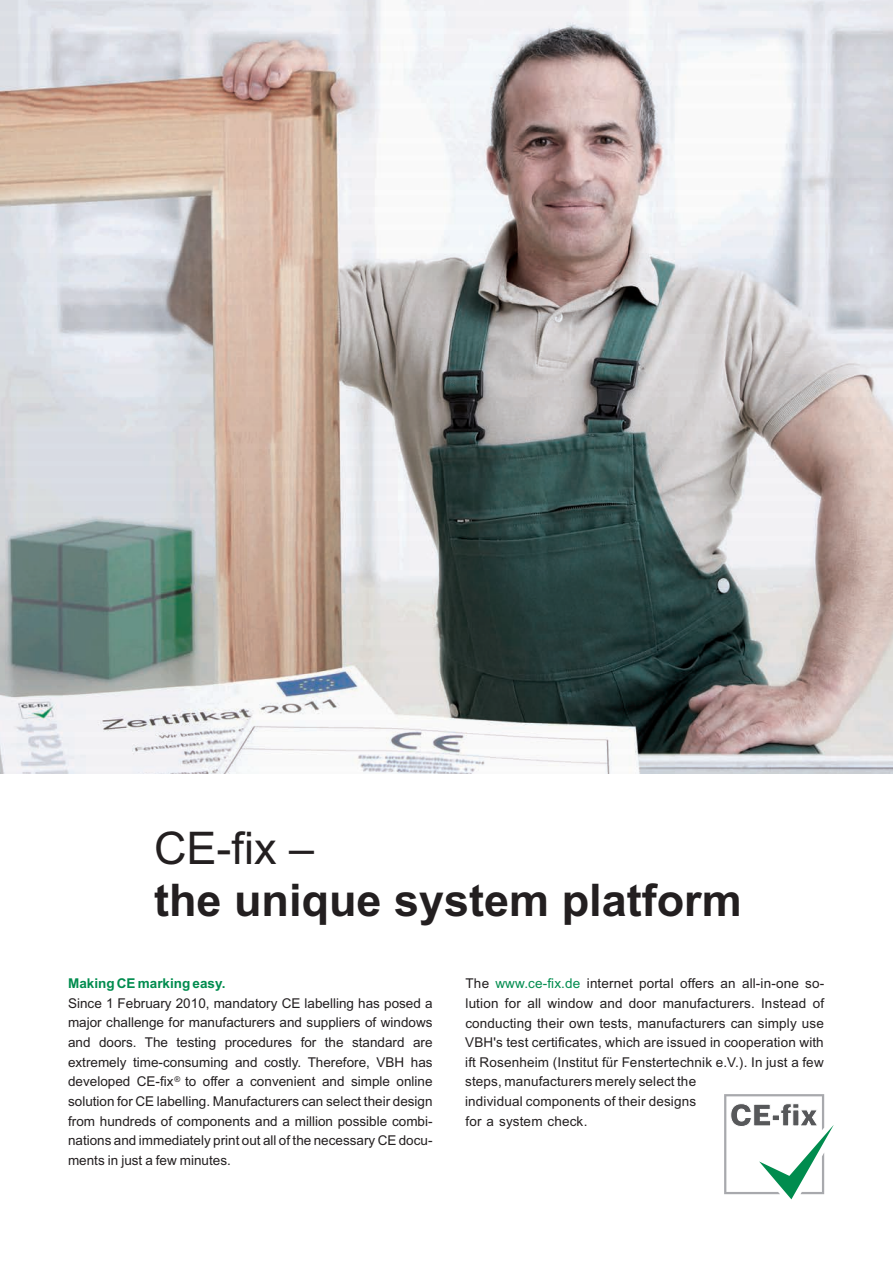
<style>
.page{position:relative;width:893px;height:1263px;background:#fff}
.page>*{position:absolute;margin:0;border:0;box-sizing:border-box;transform-origin:0 0}
.t1{font:700 45px "Arial";color:#231f20}
.t2{font:45px "Arial";color:#231f20}
.t3{font:13.5px/19.6px "Arial";letter-spacing:.01em;color:#231f20;text-align:justify}
.t4{font:700 13.5px "Arial";color:#008c4e}
.t5{font:13.5px "Arial";letter-spacing:.015em;color:#008c4e}
.t6{font:7.95px "Arial";color:#231f20}
</style>
<div class="page">
<img style="left:0;top:0;width:893px;height:774px">
<svg style="left:724px;top:1094px;width:110px;height:105px"></svg>
<h1 class="t2" style="left:154px;top:819px;width:162px">CE-fix –</h1>
<h1 class="t1" style="left:154px;top:871px;width:589px">the unique system platform</h1>
<p class="t4" style="left:68px;top:975px;width:159px">Making CE marking easy.</p>
<p class="t3" style="left:68px;top:995px;width:366px">Since 1 February 2010, mandatory CE labelling has posed a major challenge for manufacturers and suppliers of windows and doors. The testing procedures for the standard are extremely time-consuming and costly. Therefore, VBH has developed CE-fix to offer a convenient and simple online solution for CE labelling. Manufacturers can select their design from hundreds of components and a million possible combi&shy;nations and immediately print out all of the necessary CE docu&shy;ments in just a few minutes.</p>
<p class="t6" style="left:175px;top:1074px;width:7px">®</p>
<p class="t3" style="left:465px;top:975px;width:361px;text-align:left;text-indent:122px">internet portal offers an all-in-one so&shy;lution for all window and door manufacturers. Instead of conducting their own tests, manufacturers can simply use VBH's test certificates, which are issued in cooperation with ift Rosenheim (Institut für Fenstertechnik e.V.). In just a few steps, manufacturers merely select the<br>individual components of their designs<br>for a system check.</p>
<p class="t5" style="left:495px;top:975px;width:87px">www.ce-fix.de</p>
<p class="t3" style="left:466px;top:975px;width:25px">The</p>
</div>
